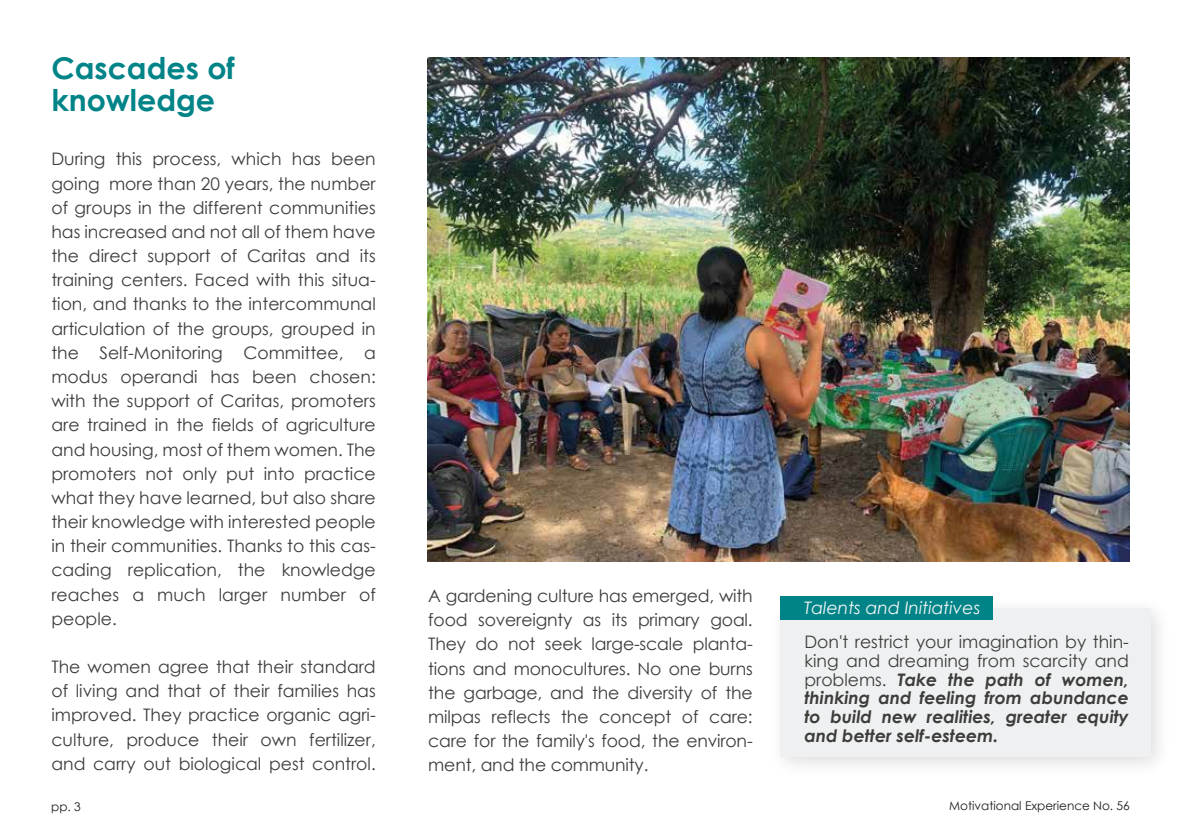
<style>
.page{position:relative;width:1182px;height:831px;background:#fff}
.page>*{position:absolute;margin:0;border:0;box-sizing:border-box;transform-origin:0 0}
.t1{font:700 30px/31.5px "Century Gothic";color:#008488}
.t2{font:17.25px/24.2px "Century Gothic";color:#3c3c3b;text-align:justify}
.t3{font:italic 700 17.25px/18.9px "Century Gothic";color:#3c3c3b;text-align:justify}
.t4{font:italic 17.25px "Century Gothic";color:#f6f6f6}
.t5{font:12px "Century Gothic";color:#1d1d1b}
.s1{font-weight:400;font-style:normal}
</style>
<div class="page">
<img style="left:427px;top:57px;width:702px;height:504px">
<div style="left:780px;top:608px;width:371px;height:147px;background:#eff0f1"></div>
<div style="left:780px;top:596px;width:213px;height:23px;background:#008488"></div>
<h1 class="t1" style="left:51px;top:51px;width:185px">Cascades of knowledge</h1>
<p class="t2" style="left:51px;top:147px;width:326px">During this process, which has been going more than 20 years, the number of groups in the different communities has increased and not all of them have the direct support of Caritas and its training centers. Faced with this situa&shy;tion, and thanks to the intercommunal articulation of the groups, grouped in the Self-Monitoring Committee, a modus operandi has been chosen: with the support of Caritas, promoters are trained in the fields of agriculture and housing, most of them women. The promoters not only put into practice what they have learned, but also share their knowledge with interested people in their communities. Thanks to this cas&shy;cading replication, the knowledge reaches a much larger number of people.</p>
<p class="t2" style="left:51px;top:654px;width:326px">The women agree that their standard of living and that of their families has improved. They practice organic agri&shy;culture, produce their own fertilizer, and carry out biological pest control.</p>
<p class="t2" style="left:428px;top:583px;width:326px">A gardening culture has emerged, with food sovereignty as its primary goal.<br>They do not seek large-scale planta&shy;tions and monocultures. No one burns the garbage, and the diversity of the milpas reflects the concept of care: care for the family's food, the environ&shy;ment, and the community.</p>
<p class="t4" style="left:804px;top:595px;width:178px">Talents and Initiatives</p>
<p class="t3" style="left:804px;top:631px;width:326px"><span class="s1">Don't restrict your imagination by thin&shy;king and dreaming from scarcity and problems.</span> Take the path of women, thinking and feeling from abundance to build new realities, greater equity and better self-esteem.</p>
<p class="t5" style="left:51px;top:797px;width:31px">pp. 3</p>
<p class="t5" style="left:949px;top:797px;width:182px">Motivational Experience No. 56</p>
</div>
